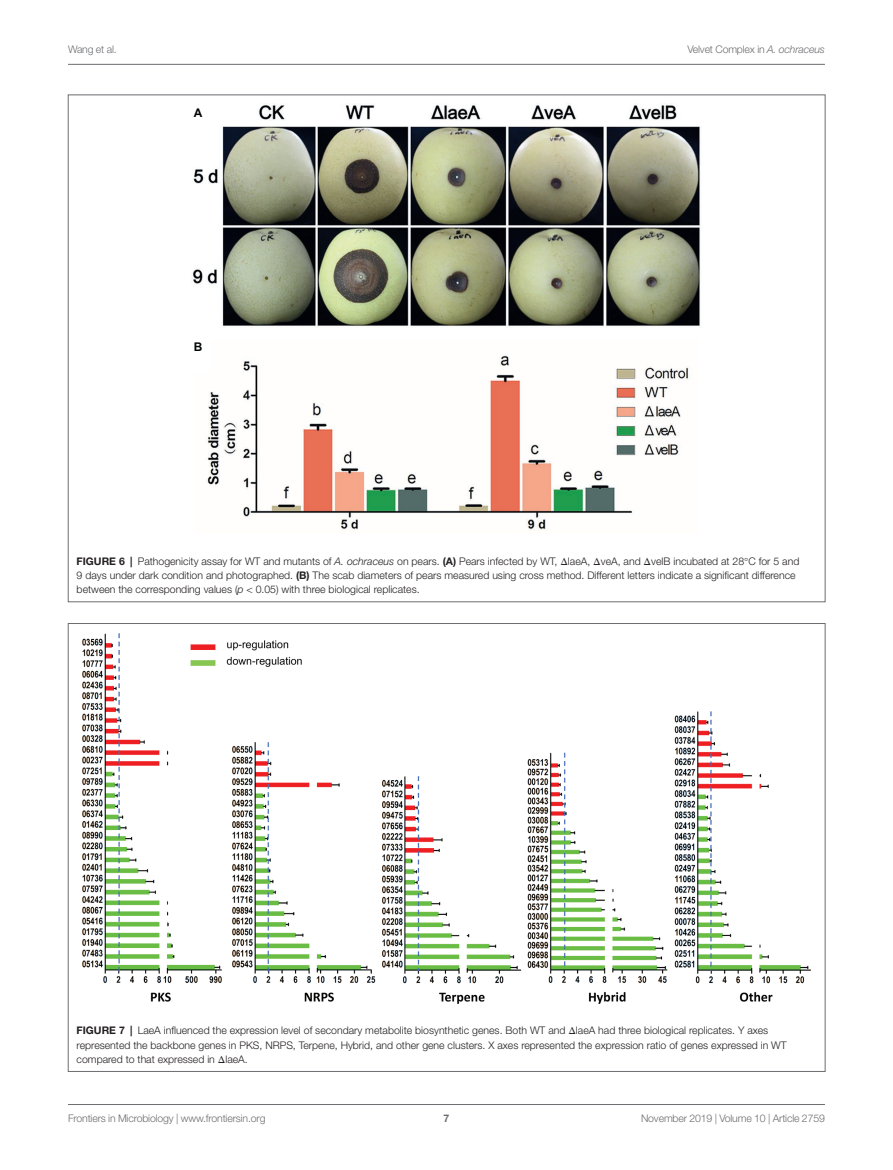
<style>
.page{position:relative;width:893px;height:1170px;background:#fff}
.page>*{position:absolute;margin:0;border:0;box-sizing:border-box;transform-origin:0 0}
.t1{font:700 12px "Arial";color:#030505}
.FIG_LEG{font:300 10.5px/14.2px "Helvetica Neue LT Std";color:#231f20}
.t2{font:300 10.5px "Helvetica Neue LT Std";letter-spacing:-.015em;color:#6c6d70}
.t3{font:700 10.5px "Helvetica Neue LT Std";color:#6c6d70}
.s1{font-style:italic}
.s2{font-weight:700}
.s3{font-family:"STIX General";font-weight:400}
</style>
<div class="page">
<hr style="left:68px;top:64px;width:757px;height:1px;background:#6c6d70">
<hr style="left:68px;top:1104px;width:757px;height:1px;background:#6c6d70">
<img style="left:192px;top:104px;width:509px;height:426px">
<img style="left:82px;top:633px;width:729px;height:371px">
<p class="t2" style="left:68px;top:42px;width:50px">Wang et al.</p>
<p class="t2" style="left:687px;top:42px;width:139px">Velvet Complex in <span class="s1">A. ochraceus</span></p>
<p class="t1" style="left:194px;top:105px;width:10px">A</p>
<p class="t1" style="left:194px;top:339px;width:10px">B</p>
<p class="FIG_LEG" style="left:77px;top:553px;width:724px"><span class="s2">FIGURE 6 |</span> Pathogenicity assay for WT and mutants of <span class="s1">A. ochraceus</span> on pears. <span class="s2">(A)</span> Pears infected by WT, <span class="s3">Δ</span>laeA, <span class="s3">Δ</span>veA, and <span class="s3">Δ</span>velB incubated at 28<span class="s3">°</span>C for 5 and<br>9 days under dark condition and photographed. <span class="s2">(B)</span> The scab diameters of pears measured using cross method. Different letters indicate a significant difference between the corresponding values (<span class="s1">p</span> &lt; 0.05) with three biological replicates.</p>
<p class="FIG_LEG" style="left:77px;top:1023px;width:711px"><span class="s2">FIGURE 7 |</span> LaeA influenced the expression level of secondary metabolite biosynthetic genes. Both WT and <span class="s3">Δ</span>laeA had three biological replicates. Y axes represented the backbone genes in PKS, NRPS, Terpene, Hybrid, and other gene clusters. X axes represented the expression ratio of genes expressed in WT compared to that expressed in <span class="s3">Δ</span>laeA.</p>
<p class="t2" style="left:68px;top:1111px;width:199px">Frontiers in Microbiology | www.frontiersin.org</p>
<p class="t3" style="left:444px;top:1111px;width:7px">7</p>
<p class="t2" style="left:641px;top:1111px;width:185px">November 2019 | Volume 10 | Article 2759</p>
</div>
